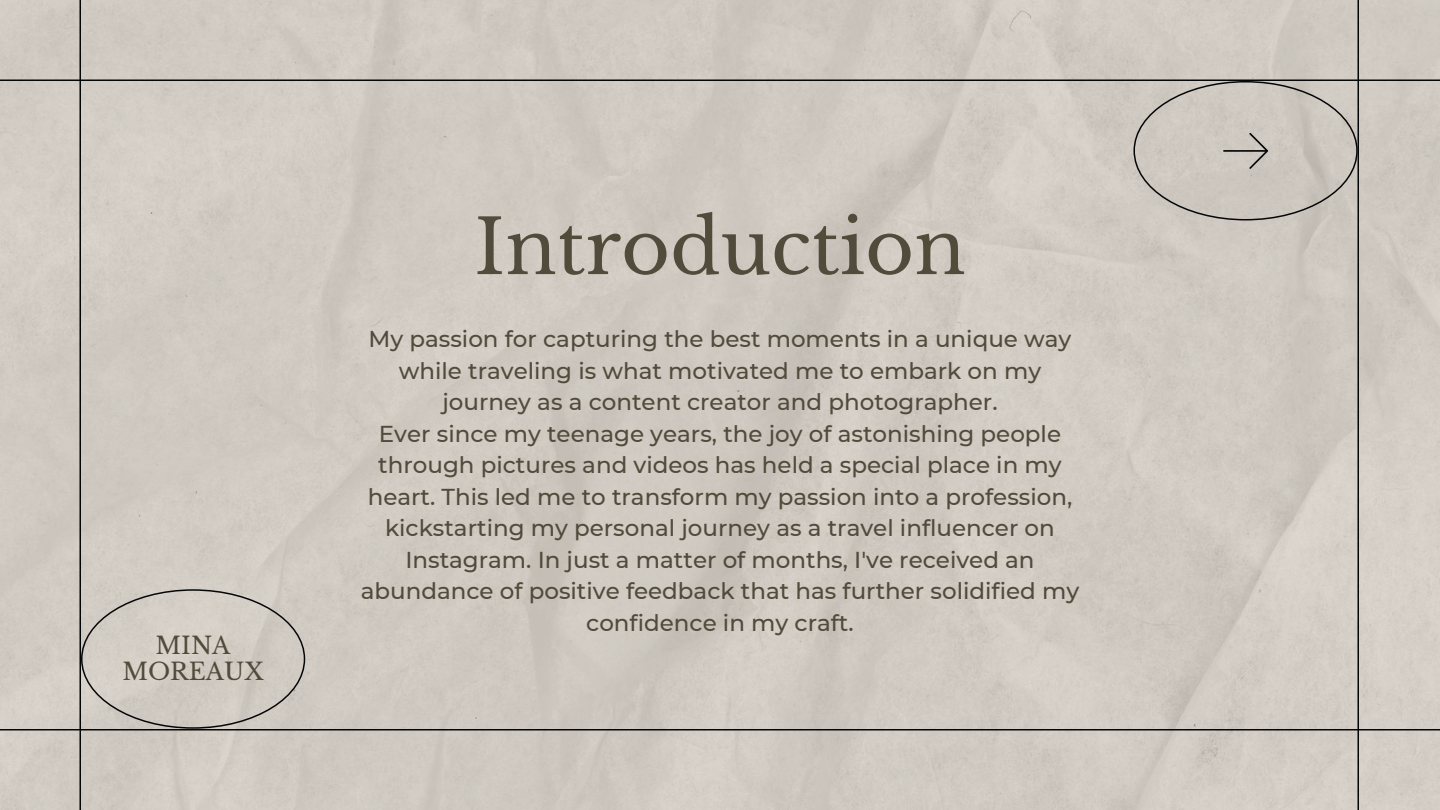
<style>
.page{position:relative;width:1440px;height:810px;background:#cfcac2}
.page>*{position:absolute;margin:0;border:0;box-sizing:border-box;transform-origin:0 0}
.t1{font:75px "Libre Baskerville";color:#514b3c}
.t2{font:23.5px/26.2px "Libre Baskerville";color:#514b3c;text-align:center}
.t3{font:500 23px/31.5px "Montserrat";color:#514b3c;text-align:center}
</style>
<div class="page">
<svg style="left:81px;top:589px;width:224px;height:140px;background:#ccc6be"></svg>
<hr style="left:79px;top:0;width:2px;height:810px;background:#050607">
<hr style="left:0;top:729px;width:1440px;height:2px;background:#050607">
<hr style="left:0;top:79px;width:1440px;height:2px;background:#050607">
<hr style="left:1357px;top:0;width:2px;height:810px;background:#050607">
<svg style="left:1133px;top:81px;width:225px;height:139px;background:#c5c0b8"></svg>
<p class="t2" style="left:122px;top:633px;width:143px">MINA<br>MOREAUX</p>
<h1 class="t1" style="left:474px;top:201px;width:493px">Introduction</h1>
<p class="t3" style="left:361px;top:323px;width:720px">My passion for capturing the best moments in a unique way while traveling is what motivated me to embark on my journey as a content creator and photographer.<br>Ever since my teenage years, the joy of astonishing people through pictures and videos has held a special place in my heart. This led me to transform my passion into a profession, kickstarting my personal journey as a travel influencer on Instagram. In just a matter of months, I've received an abundance of positive feedback that has further solidified my confidence in my craft.</p>
</div>
